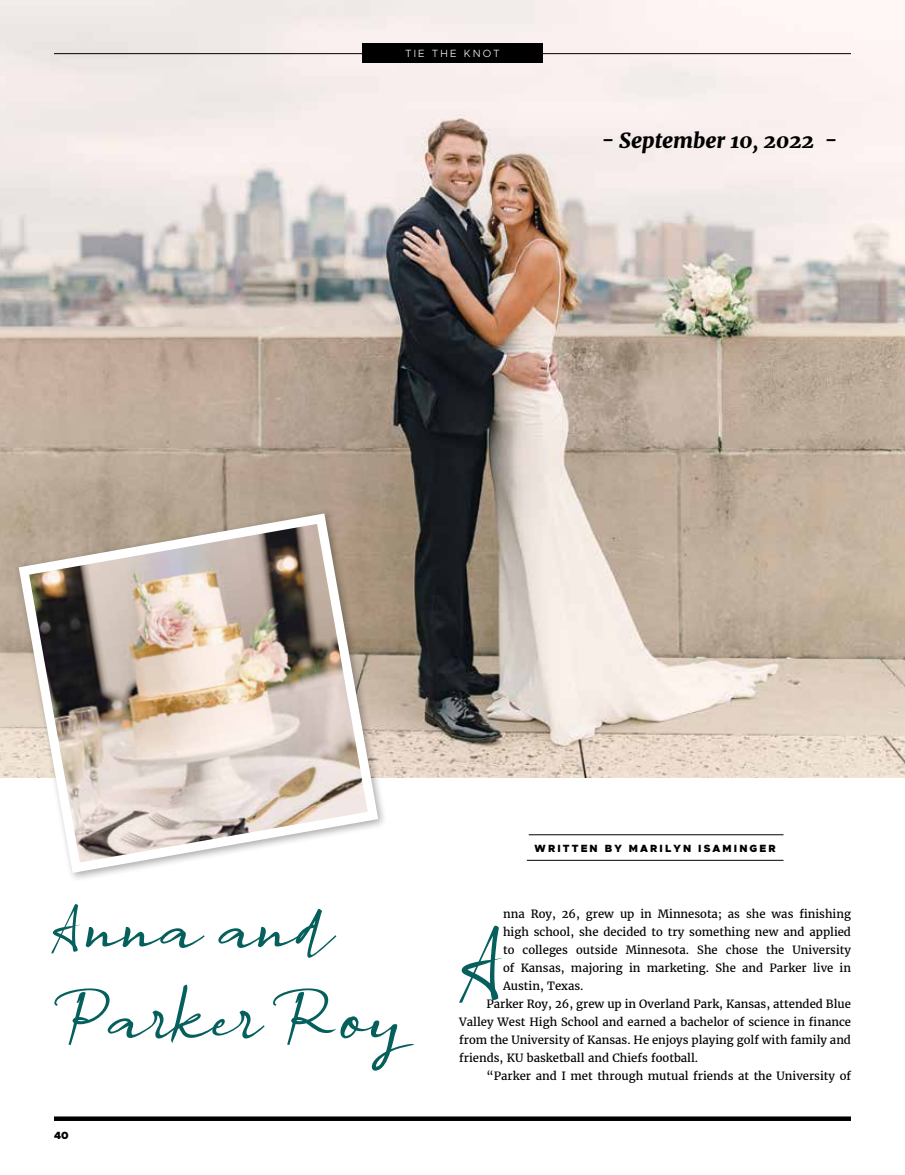
<style>
.page{position:relative;width:905px;height:1175px;background:#fff}
.page>*{position:absolute;margin:0;border:0;box-sizing:border-box;transform-origin:0 0}
.t1{font:140.7px "a Agreement Signature";color:#045f5d}
.t2{font:90px/90px "a Agreement Signature";color:#045f5d;scale:1.07 1}
.t3{font:italic 900 21px "Merriweather";letter-spacing:-.005em;color:#000}
.t4{font:11.25px "Merriweather";color:#000}
.t5{font:900 10.5px "Metropolis";letter-spacing:.2em;color:#000}
.t6{font:300 10.5px "Metropolis";letter-spacing:.2em;color:#fff}
</style>
<div class="page">
<img style="left:0;top:0;width:904px;height:777px">
<hr style="left:54px;top:53px;width:796px;height:1px;background:#000">
<div style="left:362px;top:43px;width:180px;height:20px;background:#000"></div>
<hr style="left:528px;top:834px;width:255px;height:1px;background:#000">
<hr style="left:527px;top:860px;width:256px;height:1px;background:#000">
<svg style="left:54px;top:1116px;width:796px;height:4px;background:#1e1e1e"></svg>
<div style="left:14px;top:508px;width:374px;height:374px;background:#000;opacity:.33"></div>
<img style="left:13px;top:508px;width:370px;height:370px">
<p class="t6" style="left:405px;top:47px;width:96px">TIE THE KNOT</p>
<h3 class="t3" style="left:601px;top:128px;width:238px">- September 10, 2022 -</h3>
<p class="t5" style="left:534px;top:841px;width:242px">WRITTEN BY MARILYN ISAMINGER</p>
<h2 class="t2" style="left:54px;top:890px;width:325px">Anna and<br>Parker Roy</h2>
<p class="t5" style="left:54px;top:1128px;width:16px">40</p>
<p class="t4" style="left:503px;top:907px;width:349px">nna Roy, 26, grew up in Minnesota; as she was finishing</p>
<p class="t4" style="left:503px;top:925px;width:349px">high school, she decided to try something new and applied</p>
<p class="t4" style="left:503px;top:943px;width:349px">to colleges outside Minnesota. She chose the University</p>
<p class="t4" style="left:503px;top:961px;width:349px">of Kansas, majoring in marketing. She and Parker live in</p>
<p class="t4" style="left:503px;top:979px;width:82px">Austin, Texas.</p>
<p class="t4" style="left:486px;top:997px;width:366px">Parker Roy, 26, grew up in Overland Park, Kansas, attended Blue</p>
<p class="t4" style="left:459px;top:1015px;width:393px">Valley West High School and earned a bachelor of science in finance</p>
<p class="t4" style="left:459px;top:1033px;width:393px">from the University of Kansas. He enjoys playing golf with family and</p>
<p class="t4" style="left:459px;top:1051px;width:240px">friends, KU basketball and Chiefs football.</p>
<p class="t4" style="left:486px;top:1069px;width:366px">“Parker and I met through mutual friends at the University of</p>
<h1 class="t1" style="left:463px;top:904px;width:41px">A</h1>
</div>
